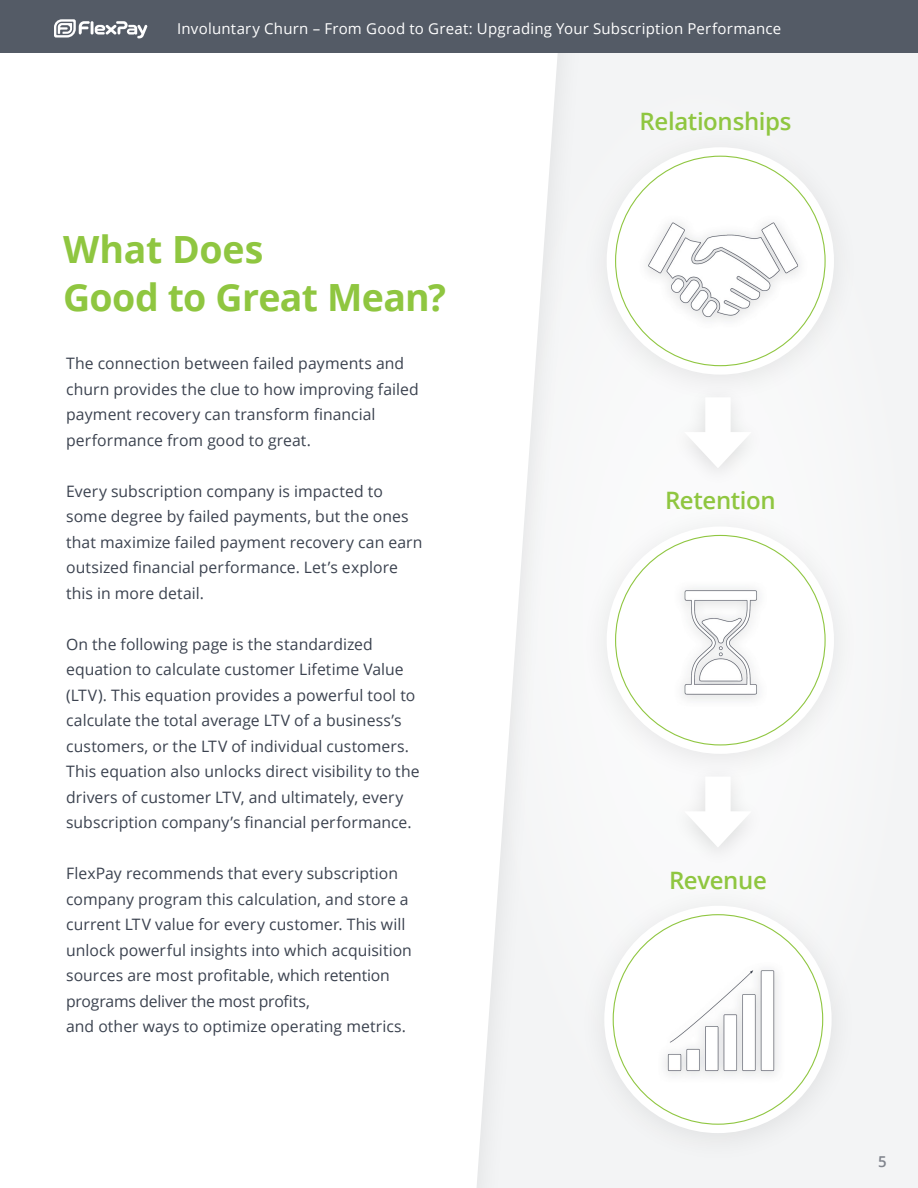
<style>
.page{position:relative;width:918px;height:1188px;background:#f3f4f5}
.page>*{position:absolute;margin:0;border:0;box-sizing:border-box;transform-origin:0 0}
.t1{font:700 37.5px/48px "Open Sans";letter-spacing:-.015em;color:#8fc640}
.t2{font:600 24px "Open Sans";letter-spacing:-.015em;color:#8fc640}
.t3{font:15.75px/25.5px "Open Sans";letter-spacing:.005em;color:#3b424f}
.t4{font:15px "Open Sans";letter-spacing:.015em;color:#fff}
.t5{font:600 15px "Open Sans";color:#80848d}
</style>
<div class="page">
<div style="left:0;top:53px;width:559px;height:1135px;background:#fff"></div>
<img style="left:625px;top:172px;width:190px;height:178px">
<div style="left:579px;top:503px;width:283px;height:282px;background:#f8f9f9"></div>
<img style="left:625px;top:551px;width:190px;height:178px">
<img style="left:623px;top:930px;width:189px;height:178px">
<div style="left:669px;top:383px;width:98px;height:106px;background:#f9f9fa"></div>
<div style="left:705px;top:397px;width:26px;height:48px;background:#fff"></div>
<svg style="left:692px;top:442px;width:52px;height:26px"></svg>
<div style="left:669px;top:762px;width:98px;height:107px;background:#f9f9fa"></div>
<div style="left:705px;top:777px;width:26px;height:47px;background:#fff"></div>
<svg style="left:692px;top:821px;width:52px;height:27px"></svg>
<div style="left:0;top:0;width:918px;height:53px;background:#545b66"></div>
<svg style="left:54px;top:19px;width:94px;height:19px"></svg>
<p class="t4" style="left:177px;top:18px;width:606px">Involuntary Churn – From Good to Great: Upgrading Your Subscription Performance</p>
<h1 class="t1" style="left:63px;top:224px;width:385px">What Does<br>Good to Great Mean?</h1>
<p class="t3" style="left:66px;top:350px;width:354px">The connection between failed payments and churn provides the clue to how improving failed payment recovery can transform financial performance from good to great.</p>
<p class="t3" style="left:66px;top:478px;width:358px">Every subscription company is impacted to some degree by failed payments, but the ones that maximize failed payment recovery can earn outsized financial performance. Let’s explore this in more detail.</p>
<p class="t3" style="left:66px;top:631px;width:355px">On the following page is the standardized equation to calculate customer Lifetime Value (LTV). This equation provides a powerful tool to calculate the total average LTV of a business’s customers, or the LTV of individual customers.<br>This equation also unlocks direct visibility to the drivers of customer LTV, and ultimately, every subscription company’s financial performance.</p>
<p class="t3" style="left:66px;top:860px;width:347px">FlexPay recommends that every subscription company program this calculation, and store a current LTV value for every customer. This will unlock powerful insights into which acquisition sources are most profitable, which retention programs deliver the most profits,<br>and other ways to optimize operating metrics.</p>
<h2 class="t2" style="left:640px;top:105px;width:153px">Relationships</h2>
<h2 class="t2" style="left:665px;top:484px;width:112px">Retention</h2>
<h2 class="t2" style="left:669px;top:863px;width:99px">Revenue</h2>
<p class="t5" style="left:878px;top:1151px;width:10px">5</p>
</div>
